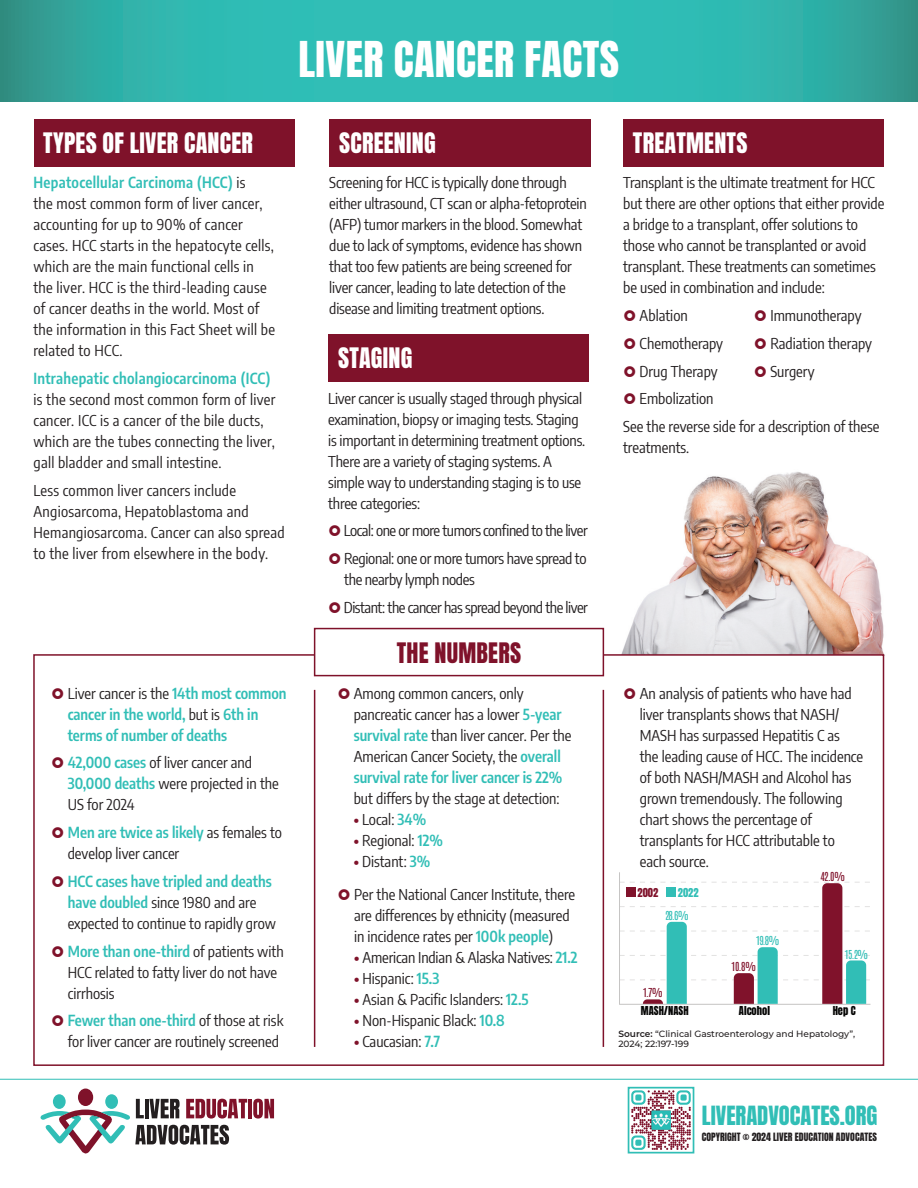
<style>
.page{position:relative;width:918px;height:1188px;background:#fff}
.page>*{position:absolute;margin:0;border:0;box-sizing:border-box;transform-origin:0 0}
.t1{font:42px "Anton";letter-spacing:.01em;color:#fff}
.t2{font:24px "Anton";letter-spacing:.01em;color:#fff}
.t3{font:24px "Anton";letter-spacing:.01em;color:#7f122a}
.t4{font:22.5px "Anton";color:#31beb6}
.t5{font:15px/21px "Encode Sans Condensed";color:#231f20}
.t6{font:15px/21px "Encode Sans Condensed";letter-spacing:.02em;color:#231f20}
.t7{font:15px/27.8px "Encode Sans Condensed";letter-spacing:-.03em;color:#231f20}
.t8{font:600 15px/21px "Encode Sans Condensed";letter-spacing:.005em;color:#31beb6}
.t9{font:10.5px "Anton";color:#050504}
.t10{font:10.5px "Antonio";color:#31beb6}
.t11{font:10.5px "Antonio";color:#80122b}
.t12{font:10.5px "Anton";color:#80122b}
.t13{font:10.5px "Anton";color:#31beb6}
.t14{font:9.75px "Anton";letter-spacing:.005em;color:#231f20}
.t15{font:500 9px/10.5px "Montserrat";color:#231f20}
.s1{font-weight:600;color:#31beb6}
.s2{font-weight:400;color:#231f20}
.s3{font-weight:600;color:#7f122a}
.s4{font-weight:600}
</style>
<div class="page">
<img style="left:621px;top:472px;width:264px;height:183px">
<div style="left:33px;top:654px;width:851px;height:412px;background:#fff;border:2px solid #7f122a"></div>
<svg style="left:0;top:0;width:918px;height:101px;background:#30b4ac"></svg>
<div style="left:34px;top:120px;width:261px;height:47px;background:#7f122a"></div>
<div style="left:330px;top:120px;width:261px;height:47px;background:#7f122a"></div>
<div style="left:623px;top:120px;width:261px;height:47px;background:#7f122a"></div>
<div style="left:314px;top:628px;width:290px;height:48px;background:#fff;border:2px solid #7f122a"></div>
<hr style="left:314px;top:690px;width:1px;height:357px;background:#7f122a">
<hr style="left:603px;top:690px;width:1px;height:357px;background:#7f122a">
<div style="left:328px;top:335px;width:261px;height:47px;background:#7f122a"></div>
<hr style="left:0;top:1079px;width:918px;height:1px;background:#31beb6">
<div style="left:53px;top:1094px;width:13px;height:15px;background:#31beb6;border-radius:50%"></div>
<div style="left:78px;top:1089px;width:15px;height:17px;background:#7f122a;border-radius:50%"></div>
<svg style="left:105px;top:1094px;width:13px;height:15px"></svg>
<hr style="left:248px;top:1099px;width:4px;height:19px;background:#80122a">
<svg style="left:253px;top:1099px;width:21px;height:20px"></svg>
<svg style="left:40px;top:1099px;width:207px;height:55px"></svg>
<svg style="left:631px;top:1090px;width:60px;height:60px"></svg>
<div style="left:635px;top:1094px;width:7px;height:7px;background:#31beb6;border-radius:2px"></div>
<div style="left:680px;top:1094px;width:7px;height:7px;background:#31beb6;border-radius:2px"></div>
<div style="left:635px;top:1140px;width:7px;height:6px;background:#31beb6;border-radius:2px"></div>
<img style="left:652px;top:1111px;width:18px;height:18px">
<div style="left:628px;top:1087px;width:66px;height:67px;border:2px solid #31beb6"></div>
<hr style="left:619px;top:872px;width:1px;height:133px;background:#c6c5c4">
<hr style="left:620px;top:1004px;width:250px;height:1px;background:#c6c5c4">
<svg style="left:620px;top:882px;width:250px;height:122px"></svg>
<div style="left:667px;top:888px;width:9px;height:9px;background:#31beb6"></div>
<div style="left:626px;top:888px;width:9px;height:9px;background:#80122b"></div>
<h1 class="t1" style="left:299px;top:38px;width:322px">LIVER CANCER FACTS</h1>
<h2 class="t2" style="left:43px;top:131px;width:211px">TYPES OF LIVER CANCER</h2>
<p class="t6" style="left:33px;top:172px;width:243px"><span class="s1">Hepatocellular Carcinoma (HCC)</span> is<br>the most common form of liver cancer, accounting for up to 90% of cancer cases. HCC starts in the hepatocyte cells, which are the main functional cells in the liver. HCC is the third-leading cause of cancer deaths in the world. Most of the information in this Fact Sheet will be related to HCC.</p>
<p class="t8" style="left:33px;top:367px;width:238px">Intrahepatic cholangiocarcinoma (ICC)</p>
<p class="t6" style="left:33px;top:388px;width:244px">is the second most common form of liver cancer. ICC is a cancer of the bile ducts, which are the tubes connecting the liver, gall bladder and small intestine.</p>
<p class="t6" style="left:33px;top:479px;width:253px">Less common liver cancers include Angiosarcoma, Hepatoblastoma and Hemangiosarcoma. Cancer can also spread to the liver from elsewhere in the body.</p>
<p class="t8" style="left:68px;top:682px;width:220px"><span class="s2">Liver cancer is the</span> 14th most common cancer in the world, <span class="s2">but is</span> 6th in terms of number of deaths</p>
<p class="t5" style="left:68px;top:751px;width:213px"><span class="s1">42,000 cases</span> of liver cancer and<br><span class="s1">30,000 deaths</span> were projected in the<br>US for 2024</p>
<p class="t5" style="left:68px;top:821px;width:216px"><span class="s1">Men are twice as likely</span> as females to develop liver cancer</p>
<p class="t5" style="left:68px;top:870px;width:210px"><span class="s1">HCC cases have tripled and deaths have doubled</span> since 1980 and are expected to continue to rapidly grow</p>
<p class="t5" style="left:68px;top:940px;width:217px"><span class="s1">More than one-third</span> of patients with<br>HCC related to fatty liver do not have cirrhosis</p>
<p class="t5" style="left:68px;top:1009px;width:217px"><span class="s1">Fewer than one-third</span> of those at risk for liver cancer are routinely screened</p>
<h2 class="t2" style="left:339px;top:131px;width:98px">SCREENING</h2>
<p class="t5" style="left:329px;top:172px;width:259px">Screening for HCC is typically done through either ultrasound, CT scan or alpha-fetoprotein (AFP) tumor markers in the blood. Somewhat due to lack of symptoms, evidence has shown that too few patients are being screened for liver cancer, leading to late detection of the disease and limiting treatment options.</p>
<h2 class="t2" style="left:338px;top:346px;width:76px">STAGING</h2>
<p class="t5" style="left:328px;top:387px;width:259px">Liver cancer is usually staged through physical examination, biopsy or imaging tests. Staging is important in determining treatment options.<br>There are a variety of staging systems. A simple way to understanding staging is to use three categories:</p>
<p class="t7" style="left:344px;top:516px;width:245px">Local: one or more tumors confined to the liver<br>Regional: one or more tumors have spread to</p>
<p class="t7" style="left:344px;top:565px;width:246px">the nearby lymph nodes<br>Distant: the cancer has spread beyond the liver</p>
<h2 class="t3" style="left:397px;top:640px;width:126px">THE NUMBERS</h2>
<p class="t5" style="left:354px;top:682px;width:219px">Among common cancers, only pancreatic cancer has a lower <span class="s1">5-year survival rate</span> than liver cancer. Per the American Cancer Society, the <span class="s1">overall survival rate for liver cancer is 22%</span></p>
<p class="t5" style="left:354px;top:787px;width:207px">but differs by the stage at detection:</p>
<p class="t5" style="left:354px;top:808px;width:74px"><span class="s3">•</span> Local: <span class="s1">34%</span></p>
<p class="t5" style="left:354px;top:829px;width:91px"><span class="s3">•</span> Regional: <span class="s1">12%</span></p>
<p class="t5" style="left:354px;top:850px;width:78px"><span class="s3">•</span> Distant: <span class="s1">3%</span></p>
<p class="t5" style="left:354px;top:883px;width:223px">Per the National Cancer Institute, there are differences by ethnicity (measured in incidence rates per <span class="s1">100k people</span>)</p>
<p class="t5" style="left:354px;top:946px;width:225px"><span class="s3">•</span> American Indian &amp; Alaska Natives: <span class="s1">21.2</span></p>
<p class="t5" style="left:354px;top:967px;width:87px"><span class="s3">•</span> Hispanic: <span class="s1">15.3</span></p>
<p class="t5" style="left:354px;top:988px;width:176px"><span class="s3">•</span> Asian &amp; Pacific Islanders: <span class="s1">12.5</span></p>
<p class="t5" style="left:354px;top:1009px;width:152px"><span class="s3">•</span> Non-Hispanic Black: <span class="s1">10.8</span></p>
<p class="t5" style="left:354px;top:1030px;width:88px"><span class="s3">•</span> Caucasian: <span class="s1">7.7</span></p>
<h2 class="t2" style="left:633px;top:131px;width:116px">TREATMENTS</h2>
<p class="t5" style="left:623px;top:172px;width:263px">Transplant is the ultimate treatment for HCC but there are other options that either provide a bridge to a transplant, offer solutions to those who cannot be transplanted or avoid transplant. These treatments can sometimes be used in combination and include:</p>
<p class="t5" style="left:640px;top:304px;width:50px">Ablation</p>
<p class="t5" style="left:640px;top:332px;width:85px">Chemotherapy</p>
<p class="t5" style="left:640px;top:360px;width:79px">Drug Therapy</p>
<p class="t5" style="left:640px;top:388px;width:75px">Embolization</p>
<p class="t5" style="left:623px;top:415px;width:258px">See the reverse side for a description of these</p>
<p class="t5" style="left:623px;top:436px;width:68px">treatments.</p>
<p class="t5" style="left:770px;top:301px;width:103px;line-height:27.8px">Immunotherapy<br>Radiation therapy<br>Surgery</p>
<p class="t5" style="left:640px;top:682px;width:225px">An analysis of patients who have had liver transplants shows that NASH/<br>MASH has surpassed Hepatitis C as<br>the leading cause of HCC. The incidence of both NASH/MASH and Alcohol has grown tremendously. The following chart shows the percentage of transplants for HCC attributable to each source.</p>
<p class="t12" style="left:638px;top:887px;width:22px">2002</p>
<p class="t13" style="left:678px;top:887px;width:22px">2022</p>
<p class="t10" style="left:665px;top:908px;width:25px">28.6%</p>
<p class="t11" style="left:643px;top:985px;width:22px">1.7%</p>
<p class="t9" style="left:641px;top:1006px;width:49px">MASH/NASH</p>
<p class="t10" style="left:756px;top:933px;width:25px">19.8%</p>
<p class="t11" style="left:731px;top:959px;width:26px">10.8%</p>
<p class="t9" style="left:739px;top:1006px;width:32px">Alcohol</p>
<p class="t11" style="left:820px;top:869px;width:26px">42.0%</p>
<p class="t10" style="left:845px;top:947px;width:25px">15.2%</p>
<p class="t9" style="left:833px;top:1006px;width:25px">Hep C</p>
<p class="t15" style="left:618px;top:1028px;width:238px"><span class="s4">Source:</span> “Clinical Gastroenterology and Hepatology”,<br>2024; 22:197-199</p>
<h3 class="t4" style="left:702px;top:1104px;width:177px">LIVERADVOCATES.ORG</h3>
<p class="t14" style="left:702px;top:1132px;width:177px">COPYRIGHT © 2024 LIVER EDUCATION ADVOCATES</p>
</div>
